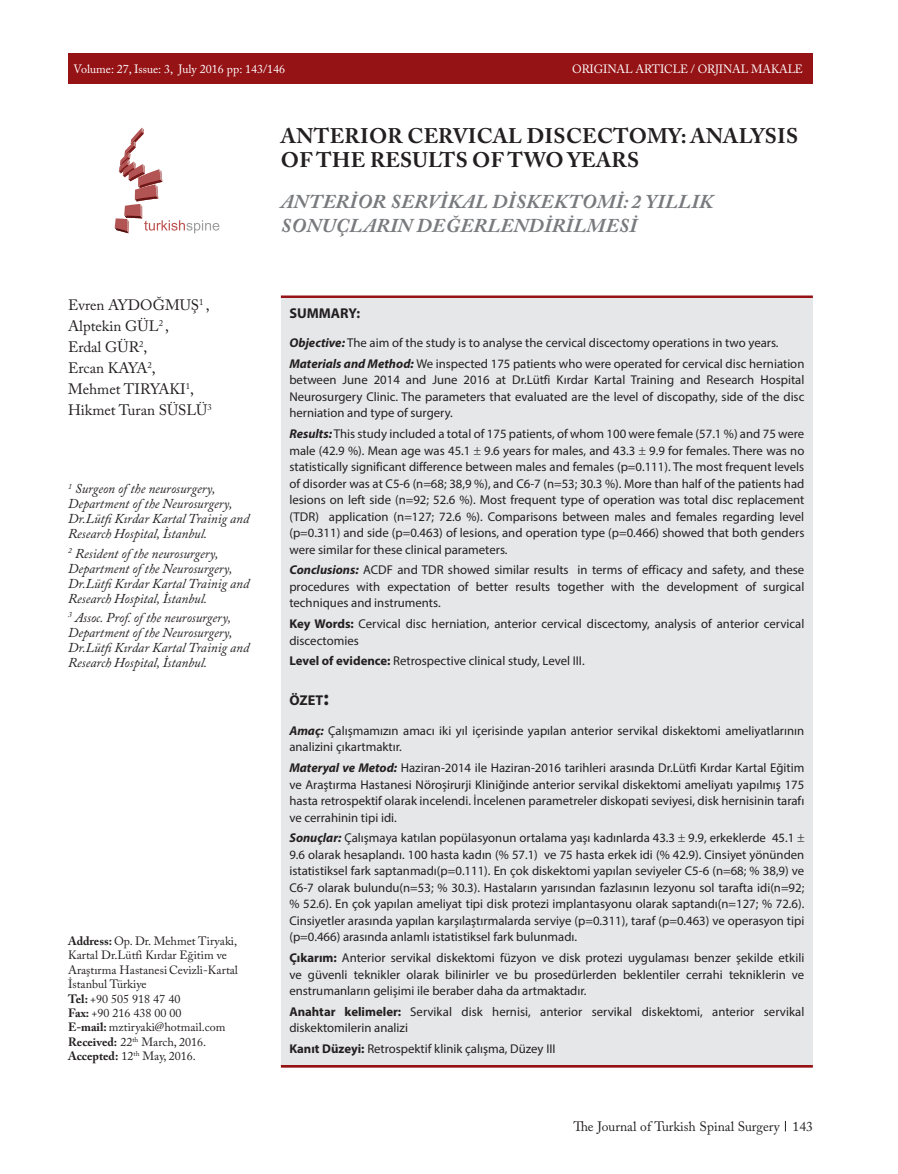
<style>
.page{position:relative;width:898px;height:1174px;background:#fff}
.page>*{position:absolute;margin:0;border:0;box-sizing:border-box;transform-origin:0 0}
.İNG_başlık{font:700 21px/24px "Adobe Caslon Pro";letter-spacing:.015em;color:#231f20}
.TR_başlık{font:italic 700 19.5px/24px "Adobe Caslon Pro";letter-spacing:.015em;color:#787a7d}
.yazarlar{font:15px "Adobe Caslon Pro";color:#231f20}
.özet_başlık_başlık{font:700 14.25px "Myriad Pro";color:#231f20}
.kurum{font:italic 13.5px/15px "Adobe Caslon Pro";color:#231f20}
.METİN{font:13.5px "Adobe Caslon Pro";color:#231f20}
.Özet_metin{font:12.75px/16.5px "Myriad Pro";color:#231f20;text-align:justify}
.Adres{font:12px/14.4px "Adobe Caslon Pro";color:#231f20}
.t1{font:12px "Adobe Caslon Pro";color:#fff}
.s1{font-weight:700}
.s2{font-weight:700;font-style:italic}
.s3{font-size:21px}
</style>
<div class="page">
<div style="left:68px;top:54px;width:744px;height:30px;background:#951215"></div>
<hr style="left:281px;top:295px;width:531px;height:3px;background:#951215">
<hr style="left:281px;top:1064px;width:531px;height:3px;background:#951215">
<svg style="left:115px;top:128px;width:104px;height:105px"></svg>
<div style="left:281px;top:298px;width:531px;height:766px;background:#e6e7e8"></div>
<p class="t1" style="left:74px;top:62px;width:213px">Volume: 27, Issue: 3, July 2016 pp: 143/146</p>
<p class="t1" style="left:572px;top:62px;width:232px">ORIGINAL ARTICLE / ORJINAL MAKALE</p>
<p class="yazarlar" style="left:68px;top:295px;width:143px">Evren AYDOĞMUŞ<sup>1</sup> ,</p>
<p class="yazarlar" style="left:68px;top:316px;width:102px">Alptekin GÜL<sup>2</sup> ,</p>
<p class="yazarlar" style="left:68px;top:337px;width:81px">Erdal GÜR<sup>2</sup>,</p>
<p class="yazarlar" style="left:68px;top:358px;width:89px">Ercan KAYA<sup>2</sup>,</p>
<p class="yazarlar" style="left:68px;top:379px;width:127px">Mehmet TIRYAKI<sup>1</sup>,</p>
<p class="yazarlar" style="left:68px;top:400px;width:145px">Hikmet Turan SÜSLÜ<sup>3</sup></p>
<p class="kurum" style="left:68px;top:481px;width:183px"><sup>1</sup> Surgeon of the neurosurgery,<br>Department of the Neurosurgery,<br>Dr.LütfiKırdar Kartal Trainig and<br>Research Hospital, İstanbul.</p>
<p class="kurum" style="left:68px;top:545px;width:183px"><sup>2</sup> Resident of the neurosurgery,<br>Department of the Neurosurgery,<br>Dr.LütfiKırdar Kartal Trainig and<br>Research Hospital, İstanbul.</p>
<p class="kurum" style="left:68px;top:610px;width:183px"><sup>3</sup> Assoc. Prof. of the neurosurgery, Department of the Neurosurgery, Dr.LütfiKırdar Kartal Trainig and Research Hospital, İstanbul.</p>
<p class="Adres" style="left:68px;top:933px;width:171px"><span class="s1">Address:</span> Op. Dr. Mehmet Tiryaki,<br>Kartal Dr.Lütfi Kırdar Eğitim ve<br>Araştırma HastanesiCevizli-Kartal<br>İstanbul Türkiye</p>
<p class="Adres" style="left:68px;top:991px;width:114px"><span class="s1">Tel:</span> +90 505 918 47 40</p>
<p class="Adres" style="left:68px;top:1005px;width:115px"><span class="s1">Fax:</span> +90 216 438 00 00</p>
<p class="Adres" style="left:68px;top:1020px;width:159px"><span class="s1">E-mail:</span> mztiryaki@hotmail.com</p>
<p class="Adres" style="left:68px;top:1034px;width:139px"><span class="s1">Received:</span> 22<sup>th</sup> March, 2016.</p>
<p class="Adres" style="left:68px;top:1048px;width:129px"><span class="s1">Accepted:</span> 12<sup>th</sup> May, 2016.</p>
<p class="İNG_başlık" style="left:281px;top:124px;width:518px">ANTERIOR CERVICAL DISCECTOMY: ANALYSIS<br>OF THE RESULTS OF TWO YEARS</p>
<p class="TR_başlık" style="left:281px;top:189px;width:433px">ANTERİOR SERVİKAL DİSKEKTOMİ: 2 YILLIK<br>SONUÇLARIN DEĞERLENDİRİLMESİ</p>
<p class="özet_başlık_başlık" style="left:289px;top:303px;width:72px">SUMMARY:</p>
<p class="Özet_metin" style="left:289px;top:334px;width:490px"><span class="s2">Objective:</span> The aim of the study is to analyse the cervical discectomy operations in two years.</p>
<p class="Özet_metin" style="left:289px;top:355px;width:516px"><span class="s2">Materials and Method:</span> We inspected 175 patients who were operated for cervical disc herniation between June 2014 and June 2016 at Dr.Lütfi Kırdar Kartal Training and Research Hospital Neurosurgery Clinic. The parameters that evaluated are the level of discopathy, side of the disc herniation and type of surgery.</p>
<p class="Özet_metin" style="left:289px;top:425px;width:516px"><span class="s2">Results:</span> This study included a total of 175 patients, of whom 100 were female (57.1 %) and 75 were male (42.9 %). Mean age was 45.1 9.6 years for males, and 43.3 9.9 for females. There was no statistically significant difference between males and females (p=0.111). The most frequent levels of disorder was at C5-6 (n=68; 38,9 %), and C6-7 (n=53; 30.3 %). More than half of the patients had lesions on left side (n=92; 52.6 %). Most frequent type of operation was total disc replacement (TDR) application (n=127; 72.6 %). Comparisons between males and females regarding level (p=0.311) and side (p=0.463) of lesions, and operation type (p=0.466) showed that both genders were similar for these clinical parameters.</p>
<p class="Özet_metin" style="left:289px;top:561px;width:516px"><span class="s2">Conclusions:</span> ACDF and TDR showed similar results in terms of efficacy and safety, and these procedures with expectation of better results together with the development of surgical techniques and instruments.</p>
<p class="Özet_metin" style="left:289px;top:615px;width:516px"><span class="s1">Key Words:</span> Cervical disc herniation, anterior cervical discectomy, analysis of anterior cervical discectomies</p>
<p class="Özet_metin" style="left:289px;top:652px;width:296px"><span class="s1">Level of evidence:</span> Retrospective clinical study, Level III.</p>
<p class="özet_başlık_başlık" style="left:289px;top:691px;width:41px">ÖZET<span class="s3">:</span></p>
<p class="Özet_metin" style="left:289px;top:722px;width:516px"><span class="s2">Amaç:</span> Çalışmamızın amacı iki yıl içerisinde yapılan anterior servikal diskektomi ameliyatlarının analizini çıkartmaktır.</p>
<p class="Özet_metin" style="left:289px;top:759px;width:516px"><span class="s2">Materyal ve Metod:</span> Haziran-2014 ile Haziran-2016 tarihleri arasında Dr.Lütfi Kırdar Kartal Eğitim ve Araştırma Hastanesi Nöroşirurji Kliniğinde anterior servikal diskektomi ameliyatı yapılmış 175 hasta retrospektif olarak incelendi. İncelenen parametreler diskopati seviyesi, disk hernisinin tarafı ve cerrahinin tipi idi.</p>
<p class="Özet_metin" style="left:289px;top:829px;width:516px;text-align:left"><span class="s2">Sonuçlar:</span> Çalışmaya katılan popülasyonun ortalama yaşı kadınlarda 43.3 9.9, erkeklerde 45.1<br>9.6 olarak hesaplandı. 100 hasta kadın (% 57.1) ve 75 hasta erkek idi (% 42.9). Cinsiyet yönünden istatistiksel fark saptanmadı(p=0.111). En çok diskektomi yapılan seviyeler C5-6 (n=68; % 38,9) ve C6-7 olarak bulundu(n=53; % 30.3). Hastaların yarısından fazlasının lezyonu sol tarafta idi(n=92; % 52.6). En çok yapılan ameliyat tipi disk protezi implantasyonu olarak saptandı(n=127; % 72.6).<br>Cinsiyetler arasında yapılan karşılaştırmalarda serviye (p=0.311), taraf (p=0.463) ve operasyon tipi (p=0.466) arasında anlamlı istatistiksel fark bulunmadı.</p>
<p class="Özet_metin" style="left:289px;top:949px;width:516px"><span class="s1">Çıkarım:</span> Anterior servikal diskektomi füzyon ve disk protezi uygulaması benzer şekilde etkili ve güvenli teknikler olarak bilinirler ve bu prosedürlerden beklentiler cerrahi tekniklerin ve enstrumanların gelişimi ile beraber daha da artmaktadır.</p>
<p class="Özet_metin" style="left:289px;top:1003px;width:516px"><span class="s1">Anahtar kelimeler:</span> Servikal disk hernisi, anterior servikal diskektomi, anterior servikal diskektomilerin analizi</p>
<p class="Özet_metin" style="left:289px;top:1040px;width:267px"><span class="s1">Kanıt Düzeyi:</span> Retrospektif klinik çalışma, Düzey III</p>
<p class="METİN" style="left:573px;top:1118px;width:241px">The Journal of Turkish Spinal Surgery 143</p>
</div>
